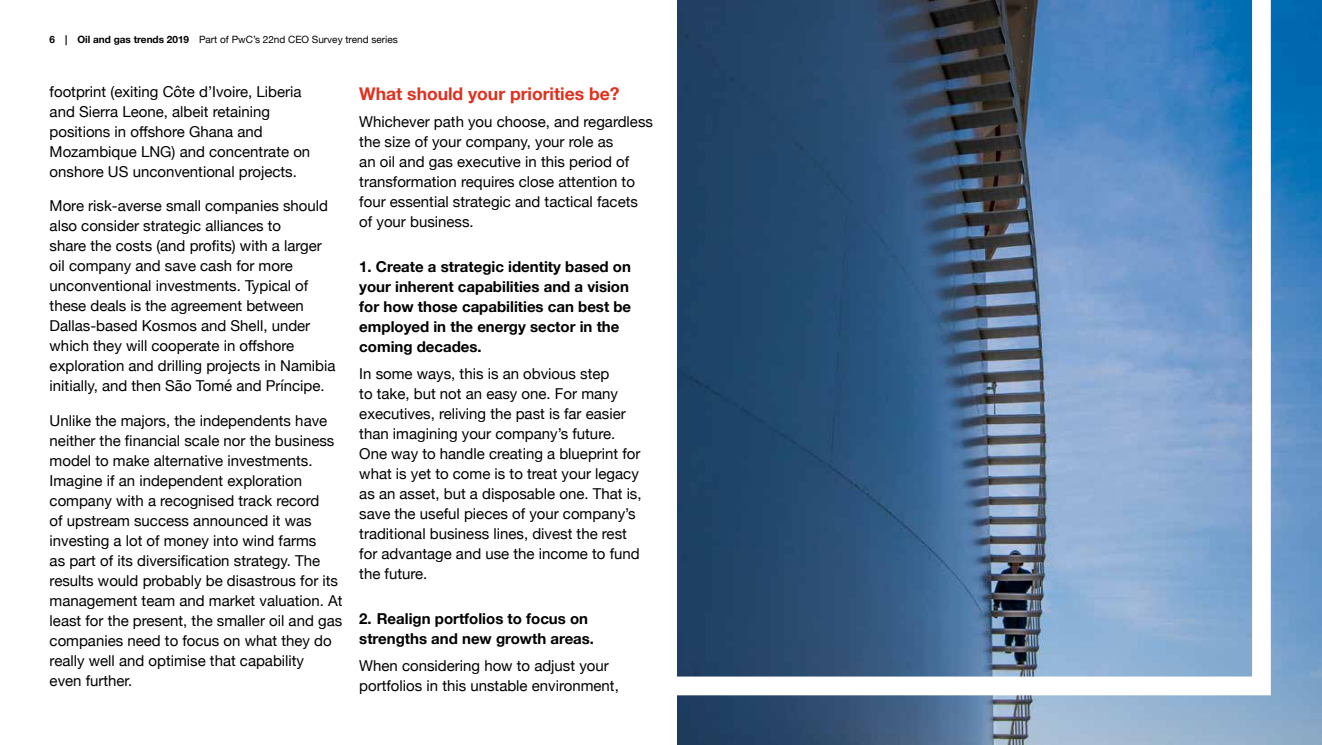
<style>
.page{position:relative;width:1322px;height:745px;background:#fff}
.page>*{position:absolute;margin:0;border:0;box-sizing:border-box;transform-origin:0 0}
.t1{font:700 17.5px "Helvetica Neue";color:#e0301e}
.t2{font:15px/20px "Helvetica Neue";color:#000}
.t3{font:700 15px/20px "Helvetica Neue";color:#000}
.t4{font:10px "Helvetica Neue";color:#000}
.s1{font-weight:700}
</style>
<div class="page">
<img style="left:678px;top:0;width:644px;height:744px">
<svg style="left:677px;top:0;width:603px;height:704px;background:#54769b"></svg>
<p class="t4" style="left:50px;top:32px;width:350px"><span class="s1">6 | Oil and gas trends 2019</span> Part of PwC’s 22nd CEO Survey trend series</p>
<p class="t2" style="left:50px;top:82px;width:262px">footprint (exiting Côte d’Ivoire, Liberia and Sierra Leone, albeit retaining positions in offshore Ghana and Mozambique LNG) and concentrate on onshore US unconventional projects.</p>
<p class="t2" style="left:50px;top:196px;width:287px">More risk-averse small companies should also consider strategic alliances to<br>share the costs (and profits) with a larger oil company and save cash for more unconventional investments. Typical of these deals is the agreement between Dallas-based Kosmos and Shell, under which they will cooperate in offshore exploration and drilling projects in Namibia initially, and then São Tomé and Príncipe.</p>
<p class="t2" style="left:50px;top:411px;width:294px">Unlike the majors, the independents have neither the financial scale nor the business model to make alternative investments.<br>Imagine if an independent exploration company with a recognised track record<br>of upstream success announced it was investing a lot of money into wind farms<br>as part of its diversification strategy. The results would probably be disastrous for its management team and market valuation. At least for the present, the smaller oil and gas companies need to focus on what they do really well and optimise that capability<br>even further.</p>
<p class="t1" style="left:359px;top:80px;width:262px">What should your priorities be?</p>
<p class="t2" style="left:359px;top:112px;width:295px">Whichever path you choose, and regardless the size of your company, your role as<br>an oil and gas executive in this period of transformation requires close attention to four essential strategic and tactical facets of your business.</p>
<p class="t3" style="left:359px;top:257px;width:273px">1. Create a strategic identity based on your inherent capabilities and a vision for how those capabilities can best be employed in the energy sector in the coming decades.</p>
<p class="t2" style="left:359px;top:364px;width:284px">In some ways, this is an obvious step<br>to take, but not an easy one. For many executives, reliving the past is far easier than imagining your company’s future.<br>One way to handle creating a blueprint for what is yet to come is to treat your legacy as an asset, but a disposable one. That is, save the useful pieces of your company’s traditional business lines, divest the rest for advantage and use the income to fund the future.</p>
<p class="t3" style="left:359px;top:608px;width:236px">2. Realign portfolios to focus on strengths and new growth areas.</p>
<p class="t2" style="left:359px;top:656px;width:261px">When considering how to adjust your portfolios in this unstable environment,</p>
</div>
